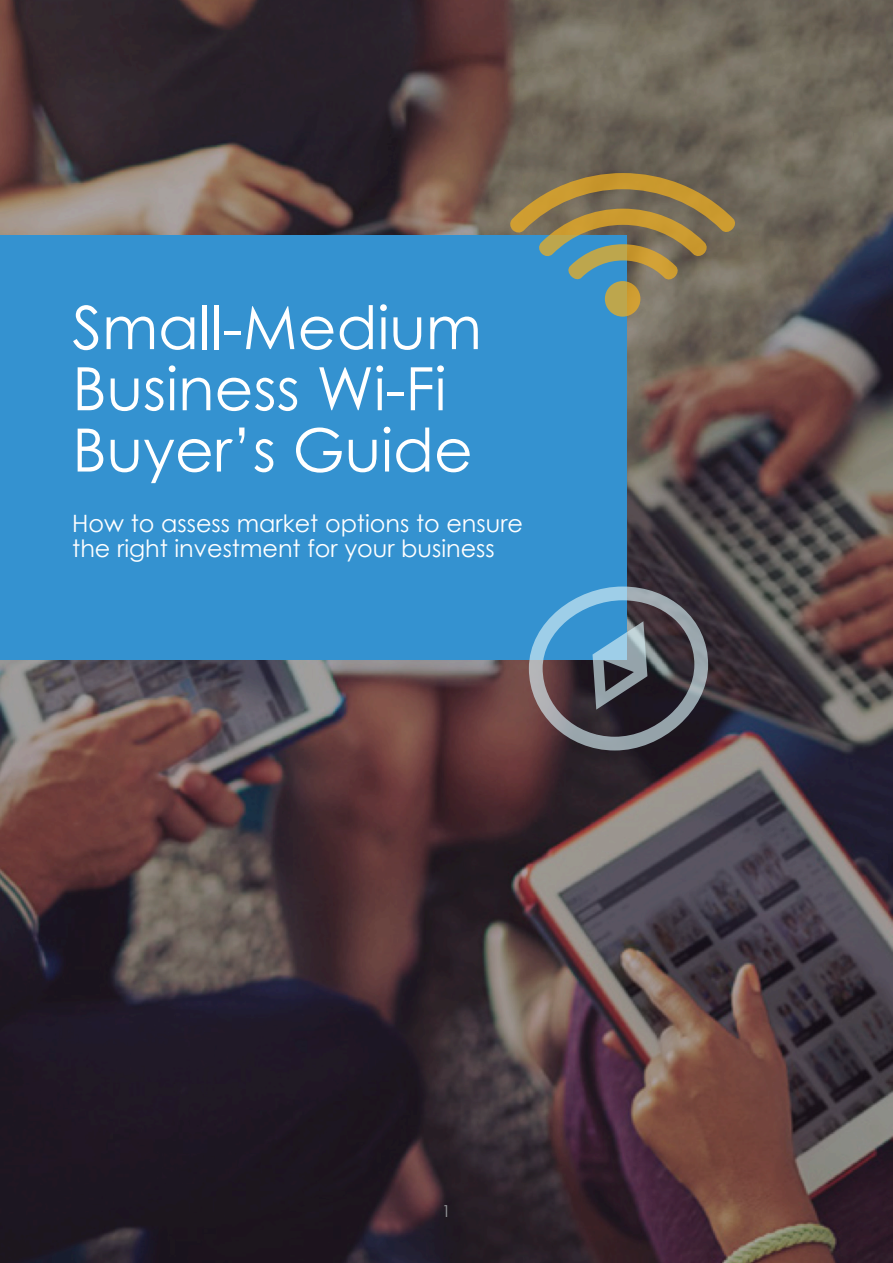
<style>
.page{position:relative;width:893px;height:1263px;background:#fff}
.page>*{position:absolute;margin:0;border:0;box-sizing:border-box;transform-origin:0 0}
.Paragraph_Style1{font:59.85px "Century Gothic";color:#fff}
.Paragraph_Style2{font:59.85px "Century Gothic";color:#fff}
.Paragraph_Style2-2{font:23.85px "Century Gothic";color:#fff}
.Paragraph_Style2-3{font:16.5px "Century Gothic";color:#95979a}
</style>
<div class="page">
<img style="left:0;top:0;width:893px;height:1263px">
<div style="left:0;top:235px;width:626px;height:424px;background:#3492d0"></div>
<svg style="left:509px;top:173px;width:227px;height:144px"></svg>
<svg style="left:527px;top:585px;width:183px;height:167px"></svg>
<p class="Paragraph_Style1" style="left:72px;top:286px;width:411px">Small-Medium</p>
<p class="Paragraph_Style1" style="left:72px;top:347px;width:376px">Business Wi-Fi</p>
<p class="Paragraph_Style2" style="left:72px;top:408px;width:402px">Buyer’s Guide</p>
<p class="Paragraph_Style2-2" style="left:72px;top:506px;width:452px">How to assess market options to ensure</p>
<p class="Paragraph_Style2-2" style="left:72px;top:532px;width:424px">the right investment for your business</p>
<p class="Paragraph_Style2-3" style="left:442px;top:1200px;width:11px">1</p>
</div>
